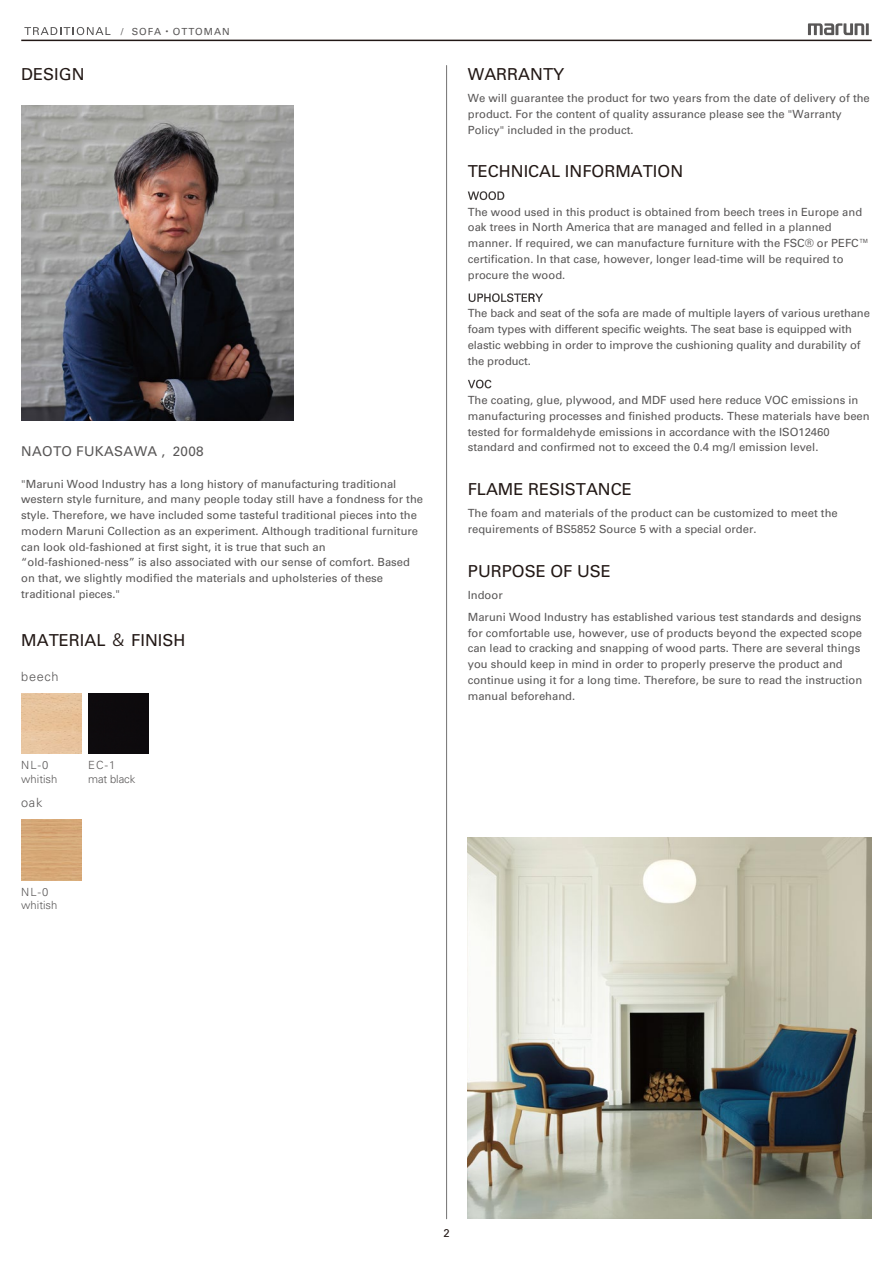
<style>
.page{position:relative;width:893px;height:1263px;background:#fff}
.page>*{position:absolute;margin:0;border:0;box-sizing:border-box;transform-origin:0 0}
.t1{font:16.5px "Univers";color:#221815}
.t2{font:13.5px "Univers";letter-spacing:.025em;color:#595757}
.t3{font:300 12.75px "Univers";letter-spacing:.05em;color:#595757}
.t4{font:11.25px/15.8px "Univers";color:#595757}
.t5{font:300 11.25px/13.5px "Univers";color:#595757}
.t6{font:11.25px "Univers";color:#221815}
.t7{font:9.75px "Univers";letter-spacing:.1em;color:#595757}
.s1{font-family:"Koz Go Pr 6 N"}
</style>
<div class="page">
<hr style="left:21px;top:40px;width:851px;height:1px;background:#221815">
<hr style="left:446px;top:66px;width:1px;height:1153px;background:#727171">
<svg style="left:468px;top:191px;width:36px;height:9px"></svg>
<svg style="left:469px;top:293px;width:74px;height:9px"></svg>
<svg style="left:468px;top:380px;width:23px;height:8px"></svg>
<svg style="left:808px;top:23px;width:61px;height:12px"></svg>
<svg style="left:24px;top:27px;width:86px;height:8px"></svg>
<img style="left:21px;top:693px;width:61px;height:61px">
<div style="left:88px;top:693px;width:61px;height:61px;background:#0d0a0d"></div>
<img style="left:21px;top:105px;width:273px;height:315px">
<img style="left:21px;top:820px;width:61px;height:60px">
<img style="left:468px;top:837px;width:404px;height:382px">
<p class="t7" style="left:121px;top:26px;width:110px">/ SOFA<span class="s1">・</span>OTTOMAN</p>
<h1 class="t1" style="left:21px;top:64px;width:65px">DESIGN</h1>
<h1 class="t1" style="left:468px;top:64px;width:98px">WARRANTY</h1>
<p class="t2" style="left:21px;top:443px;width:184px">NAOTO FUKASAWA , 2008</p>
<p class="t4" style="left:21px;top:476px;width:403px">"Maruni Wood Industry has a long history of manufacturing traditional western style furniture, and many people today still have a fondness for the style. Therefore, we have included some tasteful traditional pieces into the modern Maruni Collection as an experiment. Although traditional furniture can look old-fashioned at first sight, it is true that such an “old-fashioned-ness” is also associated with our sense of comfort. Based on that, we slightly modified the materials and upholsteries of these traditional pieces."</p>
<h1 class="t1" style="left:21px;top:630px;width:166px">MATERIAL <span class="s1">＆</span> FINISH</h1>
<p class="t3" style="left:21px;top:668px;width:39px">beech</p>
<p class="t5" style="left:21px;top:758px;width:38px">NL-0 whitish</p>
<p class="t3" style="left:21px;top:795px;width:23px">oak</p>
<p class="t5" style="left:88px;top:759px;width:49px">EC-1 mat black</p>
<p class="t5" style="left:21px;top:885px;width:38px">NL-0 whitish</p>
<p class="t4" style="left:468px;top:90px;width:403px">We will guarantee the product for two years from the date of delivery of the product. For the content of quality assurance please see the "Warranty<br>Policy" included in the product.</p>
<h1 class="t1" style="left:468px;top:162px;width:217px">TECHNICAL INFORMATION</h1>
<p class="t4" style="left:468px;top:204px;width:404px">The wood used in this product is obtained from beech trees in Europe and oak trees in North America that are managed and felled in a planned manner. If required, we can manufacture furniture with the FSC® or PEFC™ certification. In that case, however, longer lead-time will be required to procure the wood.</p>
<p class="t4" style="left:468px;top:306px;width:404px">The back and seat of the sofa are made of multiple layers of various urethane foam types with different specific weights. The seat base is equipped with elastic webbing in order to improve the cushioning quality and durability of the product.</p>
<p class="t4" style="left:468px;top:392px;width:403px">The coating, glue, plywood, and MDF used here reduce VOC emissions in manufacturing processes and finished products. These materials have been tested for formaldehyde emissions in accordance with the ISO12460 standard and confirmed not to exceed the 0.4 mg/l emission level.</p>
<h1 class="t1" style="left:468px;top:479px;width:166px">FLAME RESISTANCE</h1>
<p class="t4" style="left:468px;top:505px;width:372px">The foam and materials of the product can be customized to meet the requirements of BS5852 Source 5 with a special order.</p>
<h1 class="t1" style="left:468px;top:561px;width:145px">PURPOSE OF USE</h1>
<p class="t4" style="left:468px;top:587px;width:36px">Indoor</p>
<p class="t4" style="left:468px;top:609px;width:396px">Maruni Wood Industry has established various test standards and designs for comfortable use, however, use of products beyond the expected scope can lead to cracking and snapping of wood parts. There are several things you should keep in mind in order to properly preserve the product and continue using it for a long time. Therefore, be sure to read the instruction manual beforehand.</p>
<p class="t6" style="left:443px;top:1227px;width:8px">2</p>
</div>
